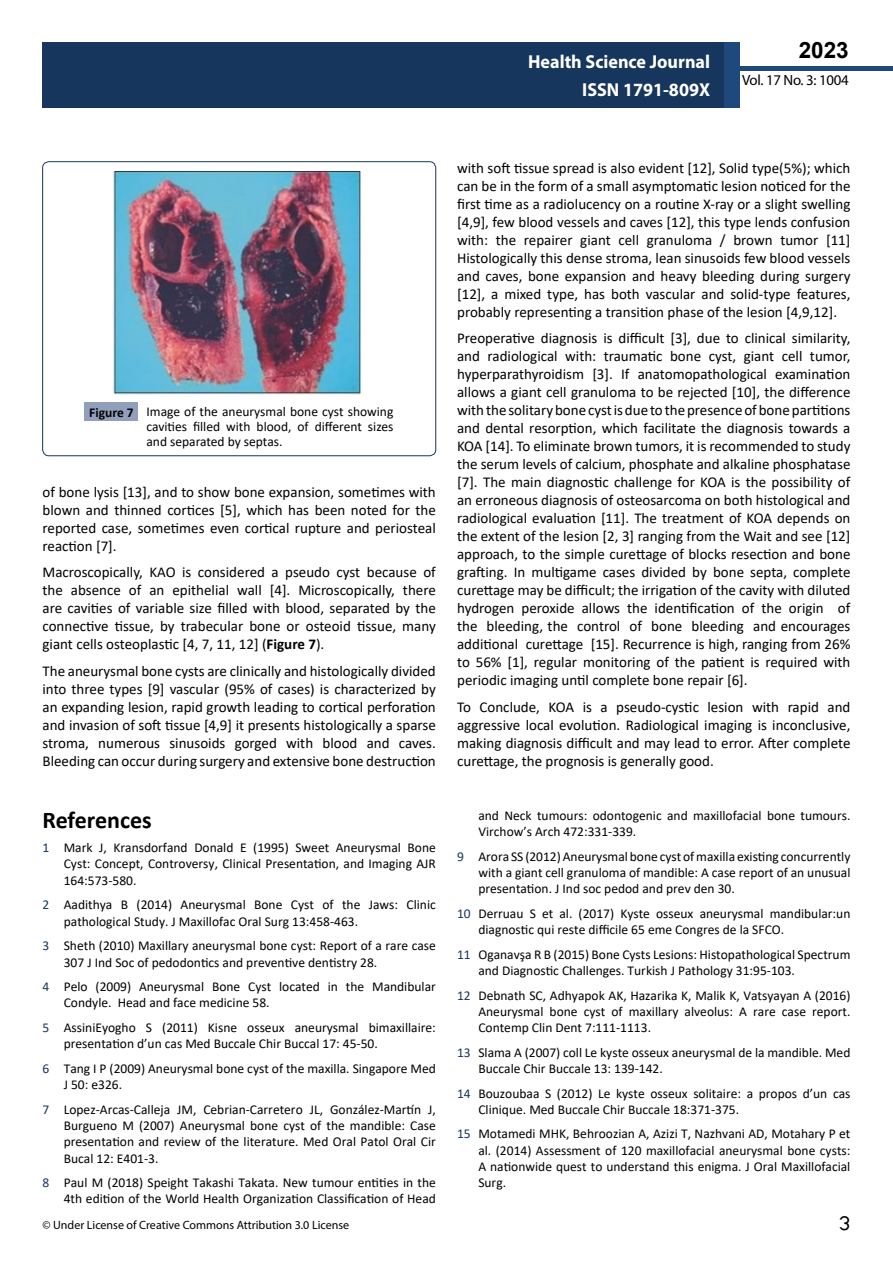
<style>
.page{position:relative;width:893px;height:1263px;background:#fff}
.page>*{position:absolute;margin:0;border:0;box-sizing:border-box;transform-origin:0 0}
.t1{font:25.5px "Tunga";color:#000}
.t2{font:700 24px "Calibri";color:#000}
.t3{font:700 22.5px "Arial";color:#000}
.t4{font:700 18.75px/27.2px "Myriad Pro";color:#fff;text-align:right;scale:.96 1}
.t5{font:15px/18px "Calibri";color:#000;text-align:justify}
.t6{font:14.85px "Myriad Pro";letter-spacing:-.02em;color:#000}
.t7{font:13.5px/16.2px "Calibri";color:#000}
.t8{font:12px "Myriad Pro";color:#000}
.s1{font-weight:700}
.s2{color:#16365d}
</style>
<div class="page">
<div style="left:722px;top:66px;width:171px;height:5px;background:#1f497d"></div>
<div style="left:43px;top:42px;width:682px;height:66px;background:#16365d"></div>
<div style="left:725px;top:42px;width:15px;height:66px;background:#1f497d"></div>
<div style="left:43px;top:162px;width:393px;height:294px;border:1px solid #16365d;border-radius:6px"></div>
<img style="left:112px;top:172px;width:251px;height:222px">
<div style="left:85px;top:403px;width:53px;height:18px;background:#929fbc"></div>
<p class="t4" style="left:528px;top:48px;width:191px">Health Science Journal<br>ISSN 1791-809X</p>
<h3 class="t3" style="left:799px;top:35px;width:52px">2023</h3>
<p class="t6" style="left:742px;top:71px;width:108px">Vol. 17 No. 3: 1004</p>
<p class="t7" style="left:146px;top:404px;width:248px;line-height:14.9px;text-align:justify;text-indent:-57px"><span class="s1">Figure 7</span> Image of the aneurysmal bone cyst showing cavities filled with blood, of different sizes and separated by septas.</p>
<p class="t5" style="left:43px;top:482px;width:395px">of bone lysis [13], and to show bone expansion, sometimes with blown and thinned cortices [5], which has been noted for the reported case, sometimes even cortical rupture and periosteal reaction [7].</p>
<p class="t5" style="left:43px;top:563px;width:395px">Macroscopically, KAO is considered a pseudo cyst because of the absence of an epithelial wall [4]. Microscopically, there are cavities of variable size filled with blood, separated by the connective tissue, by trabecular bone or osteoid tissue, many giant cells osteoplastic [4, 7, 11, 12] (<span class="s1">Figure 7</span>).</p>
<p class="t5" style="left:43px;top:661px;width:395px">The aneurysmal bone cysts are clinically and histologically divided into three types [9] vascular (95% of cases) is characterized by an expanding lesion, rapid growth leading to cortical perforation and invasion of soft tissue [4,9] it presents histologically a sparse stroma, numerous sinusoids gorged with blood and caves.<br>Bleeding can occur during surgery and extensive bone destruction</p>
<h2 class="t2" style="left:43px;top:803px;width:111px">References</h2>
<p class="t7" style="left:64px;top:839px;width:374px;text-align:justify;text-indent:-21px"><span class="s2">1</span> Mark J, Kransdorfand Donald E (1995) Sweet Aneurysmal Bone Cyst: Concept, Controversy, Clinical Presentation, and Imaging AJR 164:573-580.</p>
<p class="t7" style="left:64px;top:896px;width:374px;text-indent:-21px"><span class="s2">2</span> Aadithya B (2014) Aneurysmal Bone Cyst of the Jaws: Clinic pathological Study. J Maxillofac Oral Surg 13:458-463.</p>
<p class="t7" style="left:64px;top:937px;width:374px;text-indent:-21px"><span class="s2">3</span> Sheth (2010) Maxillary aneurysmal bone cyst: Report of a rare case<br>307 J Ind Soc of pedodontics and preventive dentistry 28.</p>
<p class="t7" style="left:64px;top:978px;width:374px;text-indent:-21px"><span class="s2">4</span> Pelo (2009) Aneurysmal Bone Cyst located in the Mandibular<br>Condyle. Head and face medicine 58.</p>
<p class="t7" style="left:64px;top:1019px;width:374px;text-indent:-21px"><span class="s2">5</span> AssiniEyogho S (2011) Kisne osseux aneurysmal bimaxillaire: presentation d’un cas Med Buccale Chir Buccal 17: 45-50.</p>
<p class="t7" style="left:64px;top:1060px;width:374px;text-indent:-21px"><span class="s2">6</span> Tang I P (2009) Aneurysmal bone cyst of the maxilla. Singapore Med<br>J 50: e326.</p>
<p class="t7" style="left:64px;top:1101px;width:374px;text-align:justify;text-indent:-21px"><span class="s2">7</span> Lopez-Arcas-Calleja JM, Cebrian-Carretero JL, González-Martín J, Burgueno M (2007) Aneurysmal bone cyst of the mandible: Case presentation and review of the literature. Med Oral Patol Oral Cir Bucal 12: E401-3.</p>
<p class="t7" style="left:43px;top:1174px;width:395px;text-align:right"><span class="s2">8</span> Paul M (2018) Speight Takashi Takata. New tumour entities in the<br>4th edition of the World Health Organization Classification of Head</p>
<p class="t8" style="left:43px;top:1218px;width:308px">© Under License of Creative Commons Attribution 3.0 License</p>
<p class="t5" style="left:457px;top:158px;width:395px">with soft tissue spread is also evident [12], Solid type(5%); which can be in the form of a small asymptomatic lesion noticed for the first time as a radiolucency on a routine X-ray or a slight swelling [4,9], few blood vessels and caves [12], this type lends confusion with: the repairer giant cell granuloma / brown tumor [11] Histologically this dense stroma, lean sinusoids few blood vessels and caves, bone expansion and heavy bleeding during surgery [12], a mixed type, has both vascular and solid-type features, probably representing a transition phase of the lesion [4,9,12].</p>
<p class="t5" style="left:457px;top:329px;width:395px">Preoperative diagnosis is difficult [3], due to clinical similarity, and radiological with: traumatic bone cyst, giant cell tumor, hyperparathyroidism [3]. If anatomopathological examination allows a giant cell granuloma to be rejected [10], the difference with the solitary bone cyst is due to the presence of bone partitions and dental resorption, which facilitate the diagnosis towards a KOA [14]. To eliminate brown tumors, it is recommended to study the serum levels of calcium, phosphate and alkaline phosphatase [7]. The main diagnostic challenge for KOA is the possibility of an erroneous diagnosis of osteosarcoma on both histological and radiological evaluation [11]. The treatment of KOA depends on the extent of the lesion [2, 3] ranging from the Wait and see [12] approach, to the simple curettage of blocks resection and bone grafting. In multigame cases divided by bone septa, complete curettage may be difficult; the irrigation of the cavity with diluted hydrogen peroxide allows the identification of the origin of the bleeding, the control of bone bleeding and encourages additional curettage [15]. Recurrence is high, ranging from 26% to 56% [1], regular monitoring of the patient is required with periodic imaging until complete bone repair [6].</p>
<p class="t5" style="left:457px;top:697px;width:395px">To Conclude, KOA is a pseudo-cystic lesion with rapid and aggressive local evolution. Radiological imaging is inconclusive, making diagnosis difficult and may lead to error. After complete curettage, the prognosis is generally good.</p>
<p class="t7" style="left:478px;top:807px;width:374px">and Neck tumours: odontogenic and maxillofacial bone tumours.<br>Virchow’s Arch 472:331-339.</p>
<p class="t7" style="left:478px;top:848px;width:374px;text-align:justify;text-indent:-21px"><span class="s2">9</span> Arora SS (2012) Aneurysmal bone cyst ofmaxilla existing concurrently with a giant cell granuloma of mandible: A case report of an unusual presentation. J Ind soc pedod and prev den 30.</p>
<p class="t7" style="left:478px;top:905px;width:374px;text-indent:-21px"><span class="s2">10</span> Derruau S et al. (2017) Kyste osseux aneurysmal mandibular:un diagnostic qui reste difficile 65 eme Congres de la SFCO.</p>
<p class="t7" style="left:478px;top:946px;width:374px;text-indent:-21px"><span class="s2">11</span> Oganavşa R B (2015) Bone Cysts Lesions: Histopathological Spectrum and Diagnostic Challenges. Turkish J Pathology 31:95-103.</p>
<p class="t7" style="left:478px;top:987px;width:374px;text-align:justify;text-indent:-21px"><span class="s2">12</span> Debnath SC, Adhyapok AK, Hazarika K, Malik K, Vatsyayan A (2016)<br>Aneurysmal bone cyst of maxillary alveolus: A rare case report.<br>Contemp Clin Dent 7:111-1113.</p>
<p class="t7" style="left:478px;top:1044px;width:374px;text-indent:-21px"><span class="s2">13</span> Slama A (2007) coll Le kyste osseux aneurysmal de la mandible. Med<br>Buccale Chir Buccale 13: 139-142.</p>
<p class="t7" style="left:478px;top:1085px;width:374px;text-indent:-21px"><span class="s2">14</span> Bouzoubaa S (2012) Le kyste osseux solitaire: a propos d’un cas<br>Clinique. Med Buccale Chir Buccale 18:371-375.</p>
<p class="t7" style="left:478px;top:1125px;width:374px;text-align:justify;text-indent:-21px"><span class="s2">15</span> Motamedi MHK, Behroozian A, Azizi T, Nazhvani AD, Motahary P et al. (2014) Assessment of 120 maxillofacial aneurysmal bone cysts:<br>A nationwide quest to understand this enigma. J Oral Maxillofacial Surg.</p>
<h1 class="t1" style="left:839px;top:1206px;width:13px">3</h1>
</div>
